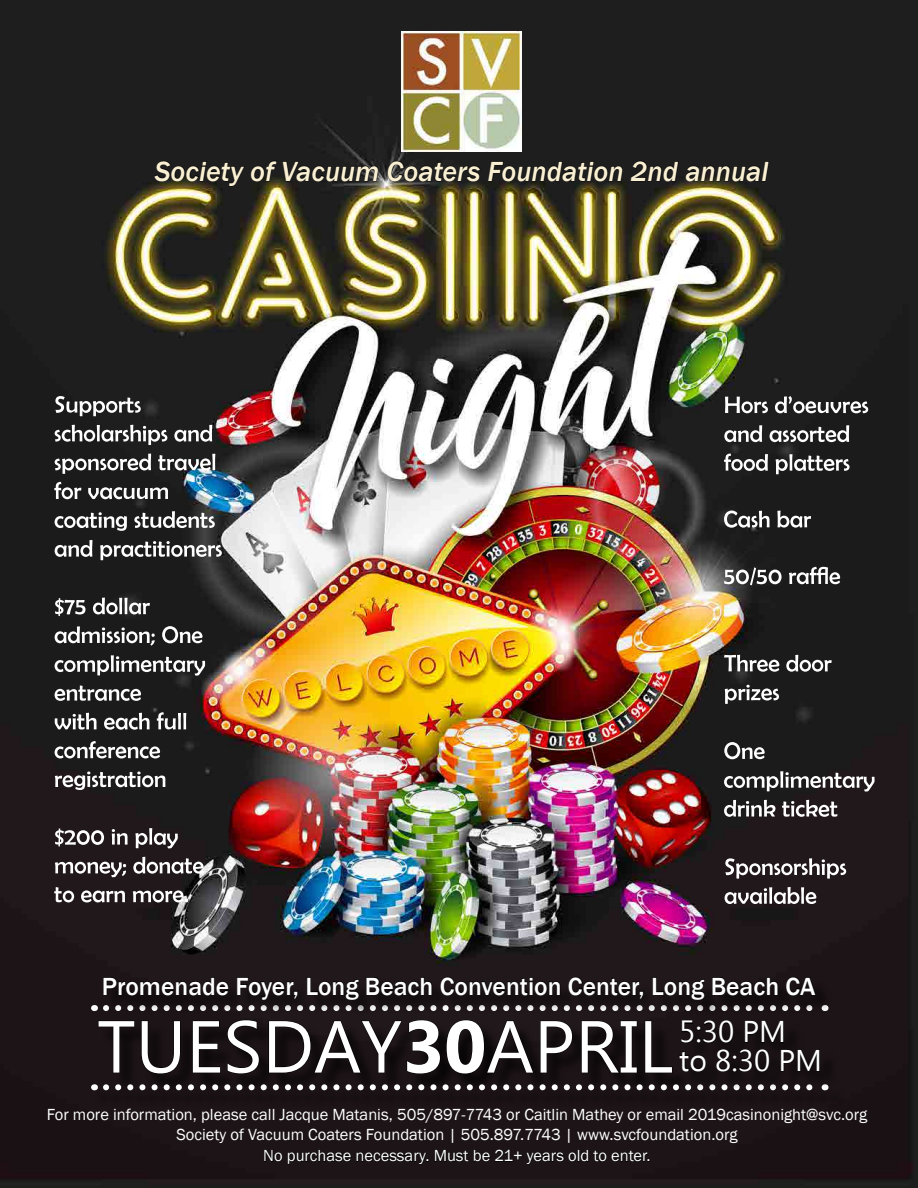
<style>
.page{position:relative;width:918px;height:1188px;background:#fff}
.page>*{position:absolute;margin:0;border:0;box-sizing:border-box;transform-origin:0 0}
.t1{font:73.5px "Ebrima";color:#fff}
.t2{font:30px/28.5px "Ebrima";color:#fff}
.t3{font:italic 500 28.5px "Franklin Gothic";color:#f9efd2}
.t4{font:500 25.5px "Franklin Gothic";color:#fff}
.t5{font:16.5px/19.8px "Franklin Gothic";color:#fff;text-align:center}
.s1{font-weight:700}
</style>
<div class="page">
<img style="left:0;top:0;width:918px;height:1188px">
<img style="left:402px;top:32px;width:120px;height:119px">
<svg style="left:54px;top:887px;width:134px;height:15px"></svg>
<svg style="left:55px;top:857px;width:149px;height:20px"></svg>
<svg style="left:55px;top:828px;width:123px;height:20px"></svg>
<svg style="left:55px;top:772px;width:110px;height:18px"></svg>
<svg style="left:55px;top:741px;width:105px;height:17px"></svg>
<svg style="left:55px;top:712px;width:131px;height:18px"></svg>
<svg style="left:55px;top:685px;width:86px;height:16px"></svg>
<svg style="left:55px;top:655px;width:150px;height:21px"></svg>
<svg style="left:55px;top:626px;width:148px;height:20px"></svg>
<svg style="left:55px;top:598px;width:95px;height:18px"></svg>
<svg style="left:55px;top:540px;width:167px;height:20px"></svg>
<svg style="left:55px;top:511px;width:160px;height:20px"></svg>
<svg style="left:54px;top:482px;width:114px;height:17px"></svg>
<svg style="left:55px;top:454px;width:160px;height:20px"></svg>
<svg style="left:55px;top:425px;width:157px;height:20px"></svg>
<svg style="left:55px;top:396px;width:86px;height:20px"></svg>
<div style="left:101px;top:1023px;width:590px;height:69px;background:#171012"></div>
<svg style="left:98px;top:1020px;width:37px;height:53px"></svg>
<svg style="left:141px;top:1020px;width:40px;height:54px"></svg>
<svg style="left:192px;top:1020px;width:29px;height:53px"></svg>
<svg style="left:227px;top:1020px;width:33px;height:54px"></svg>
<svg style="left:268px;top:1020px;width:266px;height:54px"></svg>
<svg style="left:540px;top:1020px;width:33px;height:53px"></svg>
<svg style="left:581px;top:1020px;width:57px;height:53px"></svg>
<svg style="left:645px;top:1020px;width:28px;height:53px"></svg>
<div style="left:94px;top:1087px;width:751px;height:21px;background:#1a1114"></div>
<svg style="left:106px;top:1084px;width:573px;height:6px"></svg>
<div style="left:683px;top:1023px;width:155px;height:67px;background:#000;opacity:.75"></div>
<svg style="left:681px;top:1020px;width:53px;height:23px"></svg>
<svg style="left:745px;top:1021px;width:39px;height:22px"></svg>
<svg style="left:679px;top:1051px;width:27px;height:21px"></svg>
<svg style="left:716px;top:1049px;width:54px;height:23px"></svg>
<svg style="left:780px;top:1049px;width:40px;height:23px"></svg>
<div style="left:106px;top:980px;width:727px;height:37px;background:#20171a"></div>
<svg style="left:103px;top:977px;width:716px;height:34px"></svg>
<svg style="left:154px;top:160px;width:225px;height:27px;background:#1d1d1a"></svg>
<svg style="left:387px;top:161px;width:94px;height:21px;background:#1d1d1d"></svg>
<svg style="left:488px;top:161px;width:135px;height:21px;background:#151515"></svg>
<svg style="left:630px;top:160px;width:49px;height:22px"></svg>
<svg style="left:685px;top:161px;width:84px;height:21px;background:#171615"></svg>
<svg style="left:724px;top:800px;width:113px;height:17px"></svg>
<svg style="left:724px;top:771px;width:151px;height:21px"></svg>
<svg style="left:724px;top:742px;width:41px;height:17px"></svg>
<svg style="left:725px;top:685px;width:54px;height:19px"></svg>
<svg style="left:724px;top:655px;width:108px;height:17px"></svg>
<svg style="left:724px;top:567px;width:116px;height:18px"></svg>
<svg style="left:724px;top:511px;width:87px;height:17px"></svg>
<svg style="left:264px;top:1149px;width:164px;height:16px;background:#130d0f"></svg>
<svg style="left:434px;top:1149px;width:216px;height:16px;background:#130d0f"></svg>
<svg style="left:725px;top:887px;width:91px;height:17px"></svg>
<svg style="left:725px;top:858px;width:121px;height:21px"></svg>
<svg style="left:724px;top:453px;width:126px;height:21px"></svg>
<svg style="left:724px;top:425px;width:125px;height:17px"></svg>
<svg style="left:725px;top:396px;width:143px;height:17px"></svg>
<h3 class="t3" style="left:155px;top:154px;width:615px">Society of Vacuum Coaters Foundation 2nd annual</h3>
<h3 class="t4" style="left:102px;top:970px;width:715px">Promenade Foyer, Long Beach Convention Center, Long Beach CA</h3>
<h1 class="t1" style="left:97px;top:994px;width:578px">TUESDAY<span class="s1">30</span>APRIL</h1>
<h2 class="t2" style="left:679px;top:1019px;width:144px">5:30 PM<br>to 8:30 PM</h2>
<p class="t5" style="left:47px;top:1105px;width:822px">For more information, please call Jacque Matanis, 505/897-7743 or Caitlin Mathey or email 2019casinonight@svc.org<br>Society of Vacuum Coaters Foundation | 505.897.7743 | www.svcfoundation.org</p>
<p class="t5" style="left:263px;top:1146px;width:389px">No purchase necessary. Must be 21+ years old to enter.</p>
</div>
